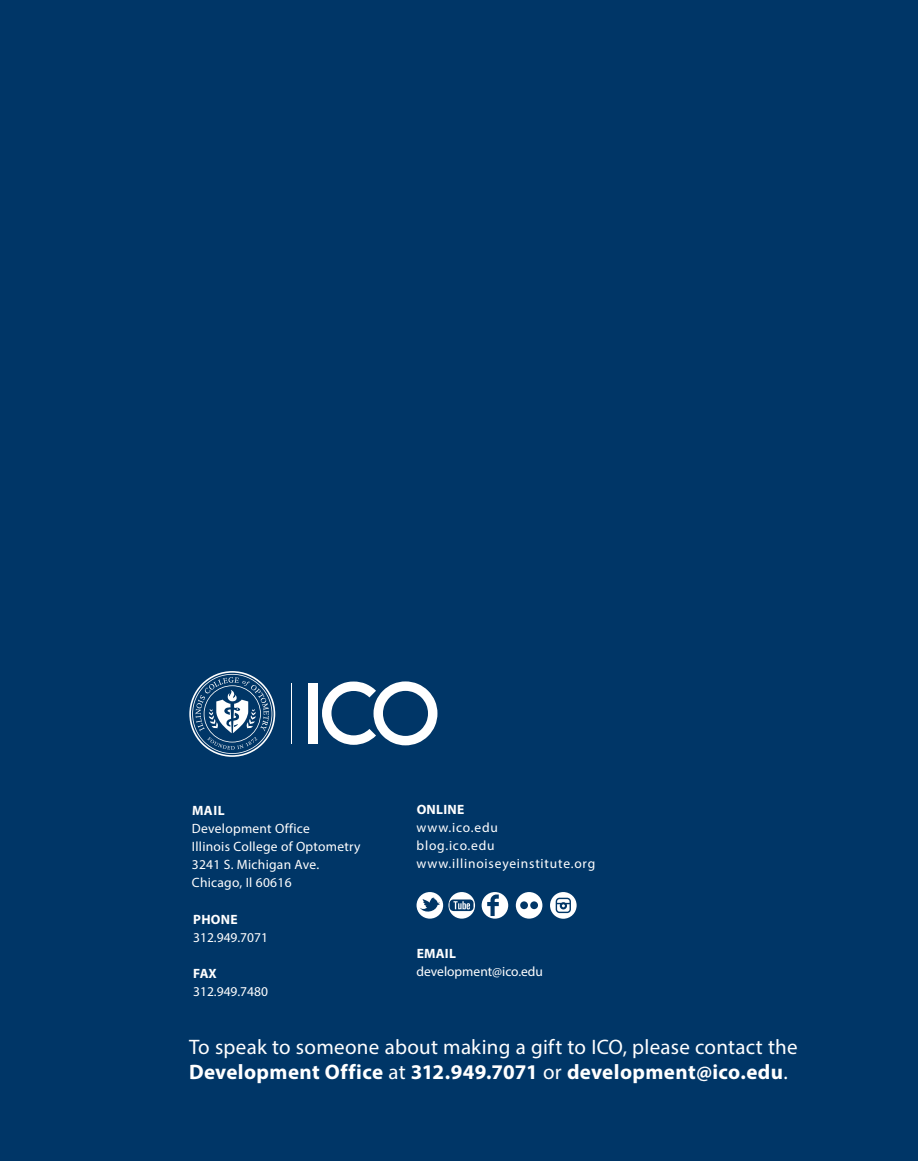
<style>
.page{position:relative;width:918px;height:1161px;background:#003667}
.page>*{position:absolute;margin:0;border:0;box-sizing:border-box;transform-origin:0 0}
.t1{font:21px/25.2px "Myriad Pro";letter-spacing:.015em;color:#fff}
.t2{font:13.5px/18px "Myriad Pro";letter-spacing:.02em;color:#fff}
.t3{font:13.5px "Myriad Pro";letter-spacing:.06em;color:#fff}
.t4{font:13.5px "Myriad Pro";color:#fff}
.t5{font:700 13.5px "Myriad Pro";letter-spacing:.02em;color:#fff}
.s1{font-weight:700}
</style>
<div class="page">
<div style="left:308px;top:683px;width:10px;height:61px;background:#fff"></div>
<svg style="left:322px;top:681px;width:115px;height:64px"></svg>
<hr style="left:291px;top:683px;width:1px;height:60px;background:#fff">
<svg style="left:189px;top:671px;width:86px;height:86px"></svg>
<svg style="left:482px;top:892px;width:26px;height:27px"></svg>
<svg style="left:417px;top:892px;width:58px;height:27px"></svg>
<svg style="left:516px;top:892px;width:26px;height:27px"></svg>
<svg style="left:550px;top:892px;width:27px;height:27px"></svg>
<p class="t2" style="left:192px;top:802px;width:119px"><span class="s1">MAIL<br></span>Development Office</p>
<p class="t2" style="left:192px;top:838px;width:170px">Illinois College of Optometry</p>
<p class="t2" style="left:192px;top:856px;width:129px">3241 S. Michigan Ave.</p>
<p class="t2" style="left:192px;top:874px;width:101px">Chicago, Il 60616</p>
<p class="t5" style="left:193px;top:910px;width:46px">PHONE</p>
<p class="t4" style="left:193px;top:929px;width:76px">312.949.7071</p>
<p class="t5" style="left:193px;top:964px;width:25px">FAX</p>
<p class="t4" style="left:193px;top:983px;width:76px">312.949.7480</p>
<p class="t5" style="left:417px;top:801px;width:49px">ONLINE</p>
<p class="t3" style="left:417px;top:819px;width:83px">www.ico.edu</p>
<p class="t3" style="left:417px;top:837px;width:80px">blog.ico.edu</p>
<p class="t3" style="left:417px;top:855px;width:180px">www.illinoiseyeinstitute.org</p>
<p class="t5" style="left:417px;top:944px;width:41px">EMAIL</p>
<p class="t4" style="left:417px;top:963px;width:128px">development@ico.edu</p>
<p class="t1" style="left:189px;top:1034px;width:610px">To speak to someone about making a gift to ICO, please contact the<br><span class="s1">Development Office</span> at <span class="s1">312.949.7071</span> or <span class="s1">development@ico.edu</span>.</p>
</div>
